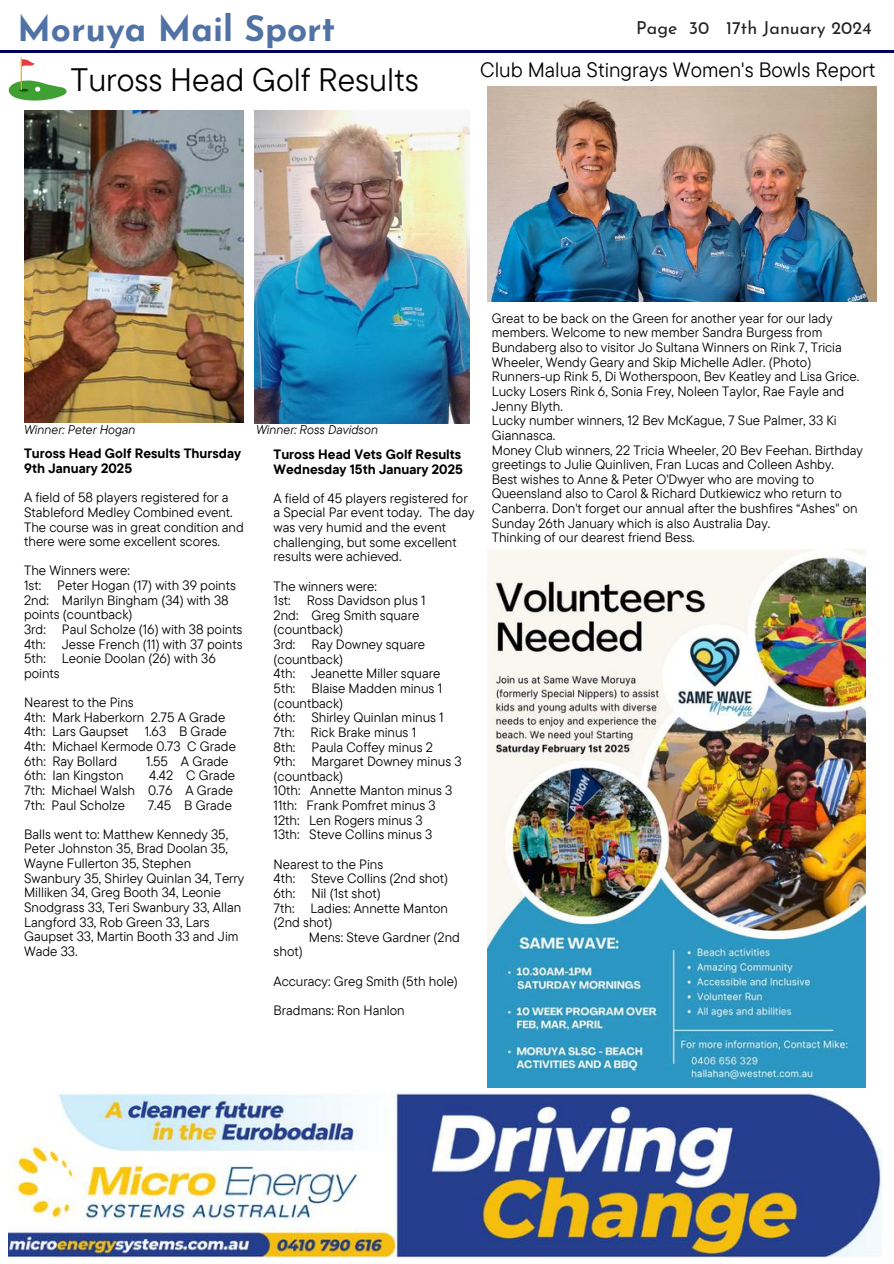
<style>
.page{position:relative;width:894px;height:1264px;background:#fff}
.page>*{position:absolute;margin:0;border:0;box-sizing:border-box;transform-origin:0 0}
.t1{font:700 35.25px "Josefin Sans";color:#5072a4}
.t2{font:32.4px "TT Commons Pro";color:#000}
.t3{font:20.7px "TT Commons Pro";color:#000}
.t4{font:17.85px "Josefin Sans";color:#222}
.t5{font:13.5px/14.5px "TT Commons Pro";color:#000}
.t6{font:700 13.5px/14.5px "TT Commons Pro";color:#000}
.t7{font:italic 12.6px "TT Commons Pro";color:#000}
</style>
<div class="page">
<hr style="left:0;top:50px;width:893px;height:2px;background:#000259">
<svg style="left:22px;top:59px;width:13px;height:8px"></svg>
<svg style="left:8px;top:80px;width:59px;height:21px"></svg>
<hr style="left:21px;top:57px;width:1px;height:33px;background:#ffab01">
<img style="left:8px;top:1091px;width:872px;height:165px">
<img style="left:487px;top:549px;width:378px;height:538px">
<img style="left:24px;top:111px;width:219px;height:312px">
<img style="left:254px;top:111px;width:215px;height:312px">
<img style="left:487px;top:86px;width:388px;height:215px">
<h1 class="t1" style="left:17px;top:14px;width:319px">Moruya Mail Sport</h1>
<h3 class="t4" style="left:636px;top:21px;width:237px">Page 30 17th January 2024</h3>
<h2 class="t2" style="left:71px;top:58px;width:349px">Tuross Head Golf Results</h2>
<h3 class="t3" style="left:480px;top:56px;width:397px">Club Malua Stingrays Women's Bowls Report</h3>
<p class="t7" style="left:24px;top:421px;width:113px">Winner: Peter Hogan</p>
<p class="t6" style="left:24px;top:446px;width:218px">Tuross Head Golf Results Thursday<br>9th January 2025</p>
<p class="t5" style="left:24px;top:490px;width:221px">A field of 58 players registered for a Stableford Medley Combined event.<br>The course was in great condition and there were some excellent scores.</p>
<p class="t5" style="left:24px;top:563px;width:220px">The Winners were:<br>1st: Peter Hogan (17) with 39 points<br>2nd: Marilyn Bingham (34) with 38 points (countback)<br>3rd: Paul Scholze (16) with 38 points<br>4th: Jesse French (11) with 37 points<br>5th: Leonie Doolan (26) with 36 points</p>
<p class="t5" style="left:24px;top:694px;width:213px">Nearest to the Pins<br>4th: Mark Haberkorn 2.75 A Grade<br>4th: Lars Gaupset 1.63 B Grade<br>4th: Michael Kermode 0.73 C Grade<br>6th: Ray Bollard</p>
<p class="t5" style="left:146px;top:753px;width:84px">1.55 A Grade</p>
<p class="t5" style="left:24px;top:768px;width:212px;text-indent:125px">4.42 C Grade<br>7th: Michael Walsh 0.76 A Grade<br>7th: Paul Scholze</p>
<p class="t5" style="left:24px;top:768px;width:101px">6th: Ian Kingston</p>
<p class="t5" style="left:24px;top:789px;width:209px;line-height:29.2px;text-align:right">7.45 B Grade<br>Balls went to: Matthew Kennedy 35,</p>
<p class="t5" style="left:24px;top:841px;width:222px">Peter Johnston 35, Brad Doolan 35,<br>Wayne Fullerton 35, Stephen<br>Swanbury 35, Shirley Quinlan 34, Terry<br>Milliken 34, Greg Booth 34, Leonie<br>Snodgrass 33, Teri Swanbury 33, Allan<br>Langford 33, Rob Green 33, Lars<br>Gaupset 33, Martin Booth 33 and Jim<br>Wade 33.</p>
<p class="t7" style="left:256px;top:422px;width:123px">Winner: Ross Davidson</p>
<p class="t6" style="left:273px;top:446px;width:191px">Tuross Head Vets Golf Results<br>Wednesday 15th January 2025</p>
<p class="t5" style="left:273px;top:490px;width:202px">A field of 45 players registered for a Special Par event today. The day was very humid and the event challenging, but some excellent results were achieved.</p>
<p class="t5" style="left:273px;top:578px;width:189px">The winners were:<br>1st: Ross Davidson plus 1<br>2nd: Greg Smith square (countback)<br>3rd: Ray Downey square (countback)<br>4th: Jeanette Miller square<br>5th: Blaise Madden minus 1 (countback)<br>6th: Shirley Quinlan minus 1<br>7th: Rick Brake minus 1<br>8th: Paula Coffey minus 2<br>9th: Margaret Downey minus 3 (countback)<br>10th: Annette Manton minus 3<br>11th: Frank Pomfret minus 3<br>12th: Len Rogers minus 3<br>13th: Steve Collins minus 3</p>
<p class="t5" style="left:273px;top:856px;width:176px">Nearest to the Pins<br>4th: Steve Collins (2nd shot)<br>6th: Nil (1st shot)<br>7th: Ladies: Annette Manton (2nd shot)</p>
<p class="t5" style="left:309px;top:929px;width:152px">Mens: Steve Gardner (2nd</p>
<p class="t5" style="left:273px;top:936px;width:186px;line-height:29.2px">shot)<br>Accuracy: Greg Smith (5th hole)<br>Bradmans: Ron Hanlon</p>
<p class="t5" style="left:491px;top:310px;width:372px">Great to be back on the Green for another year for our lady members. Welcome to new member Sandra Burgess from Bundaberg also to visitor Jo Sultana Winners on Rink 7, Tricia Wheeler, Wendy Geary and Skip Michelle Adler. (Photo)<br>Runners-up Rink 5, Di Wotherspoon, Bev Keatley and Lisa Grice.<br>Lucky Losers Rink 6, Sonia Frey, Noleen Taylor, Rae Fayle and Jenny Blyth.<br>Lucky number winners, 12 Bev McKague, 7 Sue Palmer, 33 Ki Giannasca.<br>Money Club winners, 22 Tricia Wheeler, 20 Bev Feehan. Birthday greetings to Julie Quinliven, Fran Lucas and Colleen Ashby.<br>Best wishes to Anne &amp; Peter O'Dwyer who are moving to Queensland also to Carol &amp; Richard Dutkiewicz who return to Canberra. Don't forget our annual after the bushfires “Ashes" on Sunday 26th January which is also Australia Day.<br>Thinking of our dearest friend Bess.</p>
</div>
